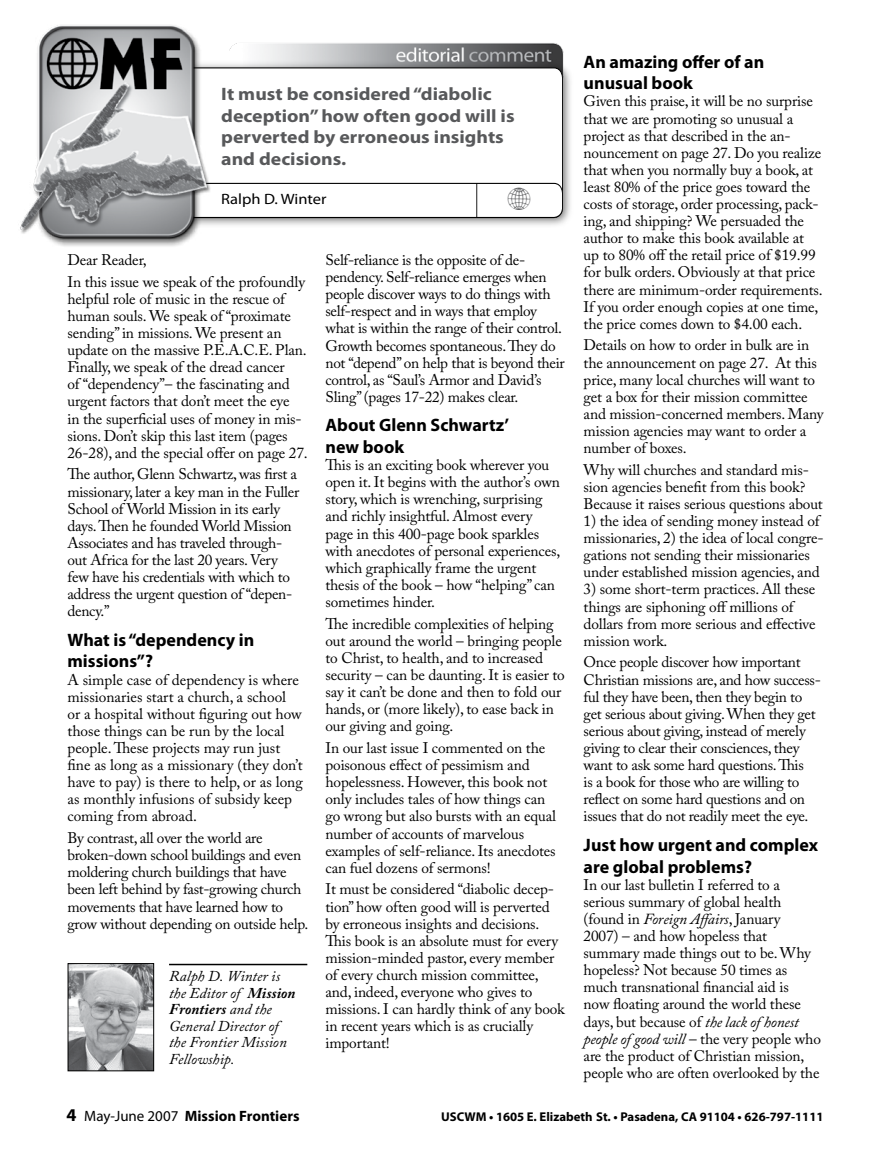
<style>
.page{position:relative;width:891px;height:1161px;background:#fff}
.page>*{position:absolute;margin:0;border:0;box-sizing:border-box;transform-origin:0 0}
.t1{font:700 18px/21.6px "Myriad Pro";color:#000}
.t2{font:700 18px/21.6px "Myriad Pro";color:#58595b;scale:1.1 1}
.t3{font:15.3px/17.1px "Adobe Caslon Pro";letter-spacing:-.01em;color:#000}
.t4{font:italic 15px/16.5px "Adobe Caslon Pro";letter-spacing:.005em;color:#000}
.t5{font:700 15px "Myriad Pro";color:#000}
.t6{font:15px "Myriad Pro";color:#000;scale:1.1 1}
.t7{font:700 12.75px "Myriad Pro";color:#000}
.s1{font-weight:700}
.s2{font-style:italic}
.s3{font-weight:400}
</style>
<div class="page">
<img style="left:230px;top:43px;width:334px;height:17px">
<div style="left:171px;top:60px;width:404px;height:169px;background:#000;opacity:.55"></div>
<svg style="left:212px;top:68px;width:351px;height:115px"></svg>
<img style="left:20px;top:25px;width:192px;height:221px">
<hr style="left:169px;top:964px;width:138px;height:1px;background:#000">
<img style="left:70px;top:965px;width:82px;height:104px">
<div style="left:68px;top:963px;width:86px;height:108px;border:1px solid #000"></div>
<svg style="left:177px;top:183px;width:386px;height:35px"></svg>
<p class="t2" style="left:221px;top:83px;width:268px">It must be considered “diabolic deception” how often good will is perverted by erroneous insights and decisions.</p>
<p class="t6" style="left:221px;top:189px;width:97px">Ralph D. Winter</p>
<p class="t3" style="left:68px;top:249px;width:239px;line-height:21.8px">Dear Reader,<br>In this issue we speak of the profoundly</p>
<p class="t3" style="left:68px;top:290px;width:242px">helpful role of music in the rescue of human souls. We speak of “proximate sending” in missions. We present an update on the massive P.E.A.C.E. Plan.<br>Finally, we speak of the dread cancer<br>of “dependency”– the fascinating and urgent factors that don’t meet the eye<br>in the superficial uses of money in mis&shy;sions. Don’t skip this last item (pages 26-28), and the special offer on page 27.</p>
<p class="t3" style="left:68px;top:466px;width:233px">The author, Glenn Schwartz, was first a missionary, later a key man in the Fuller School of World Mission in its early days. Then he founded World Mission Associates and has traveled through&shy;out Africa for the last 20 years. Very few have his credentials with which to address the urgent question of “depen&shy;dency.”</p>
<p class="t1" style="left:68px;top:628px;width:188px">What is “dependency in missions”?</p>
<p class="t3" style="left:68px;top:671px;width:237px">A simple case of dependency is where missionaries start a church, a school or a hospital without figuring out how those things can be run by the local people. These projects may run just fine as long as a missionary (they don’t have to pay) is there to help, or as long as monthly infusions of subsidy keep coming from abroad.</p>
<p class="t3" style="left:68px;top:829px;width:242px">By contrast, all over the world are broken-down school buildings and even moldering church buildings that have been left behind by fast-growing church movements that have learned how to grow without depending on outside help.</p>
<p class="t4" style="left:169px;top:968px;width:128px">Ralph D. Winter is the Editor of <span class="s1">Mission<br>Frontiers</span> and the<br>General Director of the Frontier Mission<br>Fellowship.</p>
<p class="t3" style="left:326px;top:251px;width:241px">Self-reliance is the opposite of de&shy;pendency. Self-reliance emerges when people discover ways to do things with self-respect and in ways that employ what is within the range of their control.<br>Growth becomes spontaneous. They do not “depend” on help that is beyond their control, as “Saul’s Armor and David’s Sling” (pages 17-22) makes clear.</p>
<p class="t1" style="left:326px;top:414px;width:185px">About Glenn Schwartz’ new book</p>
<p class="t3" style="left:326px;top:456px;width:236px">This is an exciting book wherever you open it. It begins with the author’s own story, which is wrenching, surprising and richly insightful. Almost every page in this 400-page book sparkles with anecdotes of personal experiences, which graphically frame the urgent thesis of the book – how “helping” can sometimes hinder.</p>
<p class="t3" style="left:326px;top:615px;width:241px">The incredible complexities of helping out around the world – bringing people to Christ, to health, and to increased security – can be daunting. It is easier to say it can’t be done and then to fold our hands, or (more likely), to ease back in our giving and going.</p>
<p class="t3" style="left:326px;top:739px;width:232px">In our last issue I commented on the poisonous effect of pessimism and hopelessness. However, this book not only includes tales of how things can go wrong but also bursts with an equal number of accounts of marvelous examples of self-reliance. Its anecdotes can fuel dozens of sermons!</p>
<p class="t3" style="left:326px;top:881px;width:241px">It must be considered “diabolic decep&shy;tion” how often good will is perverted by erroneous insights and decisions.<br>This book is an absolute must for every mission-minded pastor, every member of every church mission committee, and, indeed, everyone who gives to missions. I can hardly think of any book in recent years which is as crucially important!</p>
<p class="t1" style="left:584px;top:50px;width:182px">An amazing offer of an unusual book</p>
<p class="t3" style="left:584px;top:93px;width:240px">Given this praise, it will be no surprise that we are promoting so unusual a project as that described in the an&shy;nouncement on page 27. Do you realize that when you normally buy a book, at least 80% of the price goes toward the costs of storage, order processing, pack&shy;ing, and shipping? We persuaded the author to make this book available at up to 80% off the retail price of $19.99 for bulk orders. Obviously at that price there are minimum-order requirements.<br>If you order enough copies at one time, the price comes down to $4.00 each.</p>
<p class="t3" style="left:584px;top:337px;width:241px">Details on how to order in bulk are in the announcement on page 27. At this price, many local churches will want to get a box for their mission committee and mission-concerned members. Many mission agencies may want to order a number of boxes.</p>
<p class="t3" style="left:584px;top:461px;width:241px">Why will churches and standard mis&shy;sion agencies benefit from this book?<br>Because it raises serious questions about</p>
<p class="t3" style="left:584px;top:512px;width:241px">1) the idea of sending money instead of missionaries, 2) the idea of local congre&shy;gations not sending their missionaries under established mission agencies, and</p>
<p class="t3" style="left:584px;top:581px;width:233px">3) some short-term practices. All these things are siphoning off millions of dollars from more serious and effective mission work.</p>
<p class="t3" style="left:584px;top:654px;width:239px">Once people discover how important Christian missions are, and how success&shy;ful they have been, then they begin to get serious about giving. When they get serious about giving, instead of merely giving to clear their consciences, they want to ask some hard questions. This<br>is a book for those who are willing to reflect on some hard questions and on issues that do not readily meet the eye.</p>
<p class="t1" style="left:584px;top:834px;width:236px">Just how urgent and complex are global problems?</p>
<p class="t3" style="left:584px;top:876px;width:239px">In our last bulletin I referred to a serious summary of global health (found in <span class="s2">Foreign Affairs</span>, January<br>2007) – and how hopeless that summary made things out to be. Why hopeless? Not because 50 times as much transnational financial aid is<br>now floating around the world these days, but because of <span class="s2">the lack of honest people of good will</span> – the very people who are the product of Christian mission, people who are often overlooked by the</p>
<p class="t5" style="left:84px;top:1106px;width:217px"><span class="s3">May-June 2007</span> Mission Frontiers</p>
<p class="t7" style="left:441px;top:1108px;width:384px">USCWM • 1605 E. Elizabeth St. • Pasadena, CA 91104 • 626-797-1111</p>
</div>
